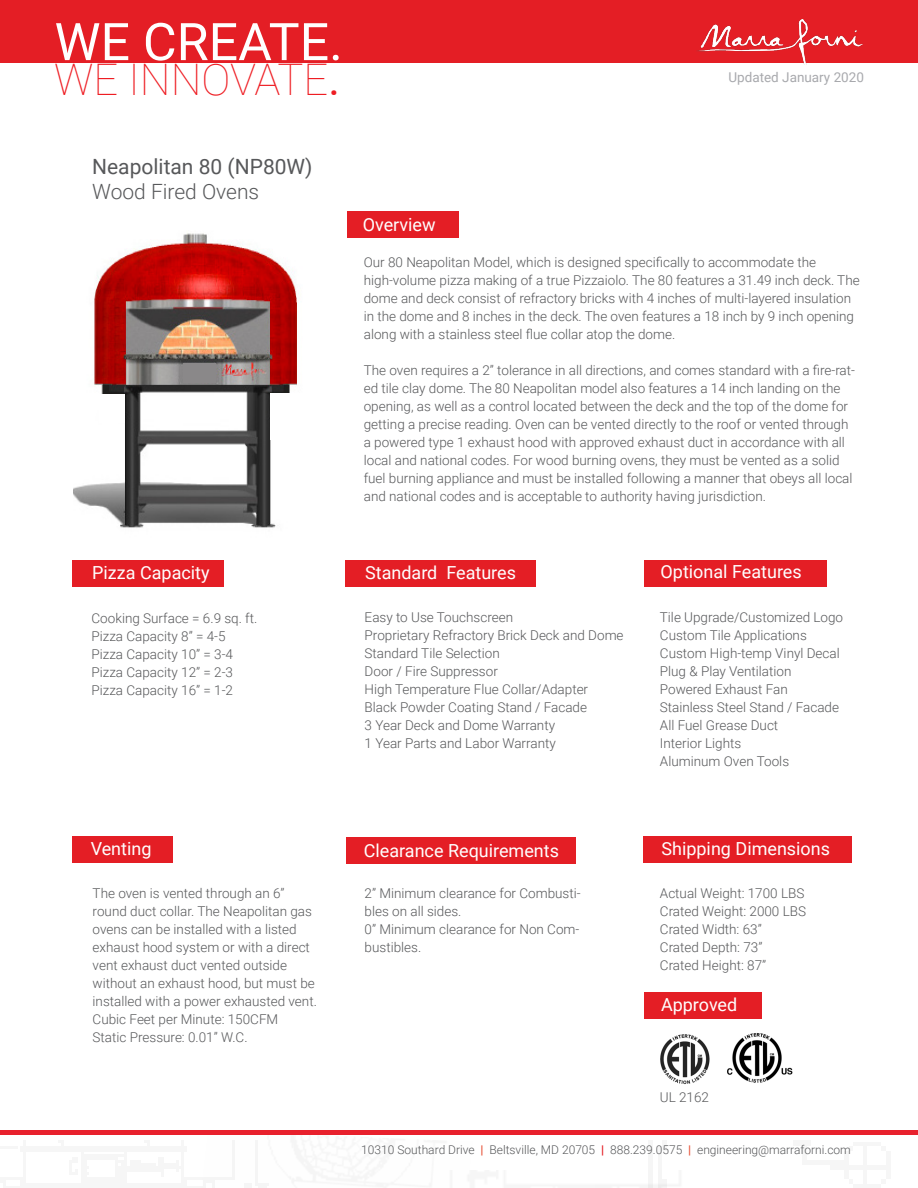
<style>
.page{position:relative;width:918px;height:1188px;background:#fff}
.page>*{position:absolute;margin:0;border:0;box-sizing:border-box;transform-origin:0 0}
.t1{font:51.9px "Roboto";color:#fff}
.t2{font:100 43.5px "Roboto";color:#ee1d23}
.t3{font:21px "Roboto";color:#57585a}
.t4{font:300 21px "Roboto";color:#57585a}
.Sub_Paragraph_Header{font:18px "Roboto";color:#fff}
.Sub_Paragraph{font:300 13.5px/18px "Roboto";color:#57585a}
.t5{font:13.5px "Roboto";color:#a8a9ad}
.t6{font:300 12px "Roboto";color:#57585a}
.s1{font-weight:400}
.s2{font-weight:700;color:#e8583e}
.s3{font-weight:700;color:#e41e25}
</style>
<div class="page">
<div style="left:72px;top:560px;width:152px;height:27px;background:#e41e25"></div>
<div style="left:347px;top:211px;width:112px;height:27px;background:#e41e25"></div>
<div style="left:644px;top:836px;width:208px;height:26px;background:#e41e25"></div>
<div style="left:346px;top:837px;width:229px;height:26px;background:#e41e25"></div>
<div style="left:73px;top:836px;width:100px;height:27px;background:#e41e25"></div>
<div style="left:345px;top:560px;width:191px;height:27px;background:#e41e25"></div>
<div style="left:644px;top:560px;width:183px;height:27px;background:#e41e25"></div>
<div style="left:0;top:1130px;width:918px;height:5px;background:#e8212d"></div>
<div style="left:0;top:0;width:918px;height:62px;background:#e41e25"></div>
<img style="left:697px;top:20px;width:166px;height:45px">
<div style="left:644px;top:992px;width:118px;height:27px;background:#e41e25"></div>
<img style="left:74px;top:233px;width:223px;height:295px">
<div style="left:270px;top:394px;width:26px;height:46px;background:#fff"></div>
<div style="left:100px;top:394px;width:25px;height:28px;background:#fff"></div>
<div style="left:183px;top:364px;width:32px;height:19px;background:#8a8889"></div>
<img style="left:660px;top:1033px;width:133px;height:51px">
<p class="t1" style="left:54px;top:5px;width:290px">WE CREATE.</p>
<p class="t2" style="left:54px;top:49px;width:287px">WE INNOVATE<span class="s1">.</span></p>
<p class="t3" style="left:92px;top:152px;width:222px">Neapolitan 80 (NP80W)</p>
<p class="t4" style="left:92px;top:177px;width:169px">Wood Fired Ovens</p>
<p class="Sub_Paragraph_Header" style="left:92px;top:560px;width:119px">Pizza Capacity</p>
<p class="Sub_Paragraph" style="left:92px;top:608px;width:167px">Cooking Surface = 6.9 sq. ft.</p>
<p class="Sub_Paragraph" style="left:92px;top:626px;width:136px">Pizza Capacity 8” = 4-5</p>
<p class="Sub_Paragraph" style="left:92px;top:644px;width:143px">Pizza Capacity 10” = 3-4</p>
<p class="Sub_Paragraph" style="left:92px;top:662px;width:143px">Pizza Capacity 12” = 2-3</p>
<p class="Sub_Paragraph" style="left:92px;top:680px;width:143px">Pizza Capacity 16” = 1-2</p>
<p class="Sub_Paragraph_Header" style="left:363px;top:212px;width:74px">Overview</p>
<p class="t5" style="left:728px;top:68px;width:137px">Updated January 2020</p>
<p class="Sub_Paragraph" style="left:364px;top:253px;width:497px">Our 80 Neapolitan Model, which is designed specifically to accommodate the high-volume pizza making of a true Pizzaiolo. The 80 features a 31.49 inch deck. The dome and deck consist of refractory bricks with 4 inches of multi-layered insulation in the dome and 8 inches in the deck. The oven features a 18 inch by 9 inch opening along with a stainless steel flue collar atop the dome.</p>
<p class="Sub_Paragraph" style="left:364px;top:361px;width:493px">The oven requires a 2” tolerance in all directions, and comes standard with a fire-rat&shy;ed tile clay dome. The 80 Neapolitan model also features a 14 inch landing on the opening, as well as a control located between the deck and the top of the dome for getting a precise reading. Oven can be vented directly to the roof or vented through a powered type 1 exhaust hood with approved exhaust duct in accordance with all local and national codes. For wood burning ovens, they must be vented as a solid fuel burning appliance and must be installed following a manner that obeys all local and national codes and is acceptable to authority having jurisdiction.</p>
<p class="Sub_Paragraph_Header" style="left:365px;top:560px;width:152px">Standard Features</p>
<p class="Sub_Paragraph_Header" style="left:661px;top:559px;width:143px">Optional Features</p>
<p class="Sub_Paragraph" style="left:365px;top:608px;width:150px">Easy to Use Touchscreen</p>
<p class="Sub_Paragraph" style="left:365px;top:626px;width:260px">Proprietary Refractory Brick Deck and Dome</p>
<p class="Sub_Paragraph" style="left:365px;top:644px;width:137px">Standard Tile Selection</p>
<p class="Sub_Paragraph" style="left:365px;top:662px;width:135px">Door / Fire Suppressor</p>
<p class="Sub_Paragraph" style="left:365px;top:680px;width:225px">High Temperature Flue Collar/Adapter</p>
<p class="Sub_Paragraph" style="left:365px;top:698px;width:224px">Black Powder Coating Stand / Facade</p>
<p class="Sub_Paragraph" style="left:365px;top:716px;width:192px">3 Year Deck and Dome Warranty</p>
<p class="Sub_Paragraph" style="left:365px;top:734px;width:193px">1 Year Parts and Labor Warranty</p>
<p class="Sub_Paragraph" style="left:660px;top:608px;width:185px">Tile Upgrade/Customized Logo</p>
<p class="Sub_Paragraph" style="left:660px;top:626px;width:148px">Custom Tile Applications</p>
<p class="Sub_Paragraph" style="left:660px;top:644px;width:181px">Custom High-temp Vinyl Decal</p>
<p class="Sub_Paragraph" style="left:660px;top:662px;width:133px">Plug &amp; Play Ventilation</p>
<p class="Sub_Paragraph" style="left:660px;top:680px;width:129px">Powered Exhaust Fan</p>
<p class="Sub_Paragraph" style="left:660px;top:698px;width:181px">Stainless Steel Stand / Facade</p>
<p class="Sub_Paragraph" style="left:660px;top:716px;width:120px">All Fuel Grease Duct</p>
<p class="Sub_Paragraph" style="left:660px;top:734px;width:83px">Interior Lights</p>
<p class="Sub_Paragraph" style="left:660px;top:752px;width:131px">Aluminum Oven Tools</p>
<p class="Sub_Paragraph_Header" style="left:91px;top:836px;width:62px">Venting</p>
<p class="Sub_Paragraph_Header" style="left:364px;top:838px;width:197px">Clearance Requirements</p>
<p class="Sub_Paragraph_Header" style="left:662px;top:836px;width:170px">Shipping Dimensions</p>
<p class="Sub_Paragraph" style="left:93px;top:883px;width:226px">The oven is vented through an 6” round duct collar. The Neapolitan gas ovens can be installed with a listed exhaust hood system or with a direct vent exhaust duct vented outside without an exhaust hood, but must be installed with a power exhausted vent.</p>
<p class="Sub_Paragraph" style="left:93px;top:1009px;width:187px">Cubic Feet per Minute: 150CFM</p>
<p class="Sub_Paragraph" style="left:93px;top:1027px;width:156px">Static Pressure: 0.01” W.C.</p>
<p class="Sub_Paragraph" style="left:365px;top:883px;width:218px">2” Minimum clearance for Combusti&shy;bles on all sides.</p>
<p class="Sub_Paragraph" style="left:365px;top:919px;width:216px">0” Minimum clearance for Non Com&shy;bustibles.</p>
<p class="Sub_Paragraph" style="left:660px;top:883px;width:146px">Actual Weight: 1700 LBS</p>
<p class="Sub_Paragraph" style="left:660px;top:901px;width:148px">Crated Weight: 2000 LBS</p>
<p class="Sub_Paragraph" style="left:660px;top:919px;width:103px">Crated Width: 63”</p>
<p class="Sub_Paragraph" style="left:660px;top:937px;width:104px">Crated Depth: 73”</p>
<p class="Sub_Paragraph" style="left:660px;top:955px;width:108px">Crated Height: 87”</p>
<p class="Sub_Paragraph_Header" style="left:661px;top:992px;width:78px">Approved</p>
<p class="Sub_Paragraph" style="left:660px;top:1088px;width:51px">UL 2162</p>
<p class="t6" style="left:361px;top:1142px;width:491px">10310 Southard Drive <span class="s2">|</span> Beltsville, MD 20705 <span class="s3">|</span> 888.239.0575 <span class="s2">|</span> engineering@marraforni.com</p>
</div>
